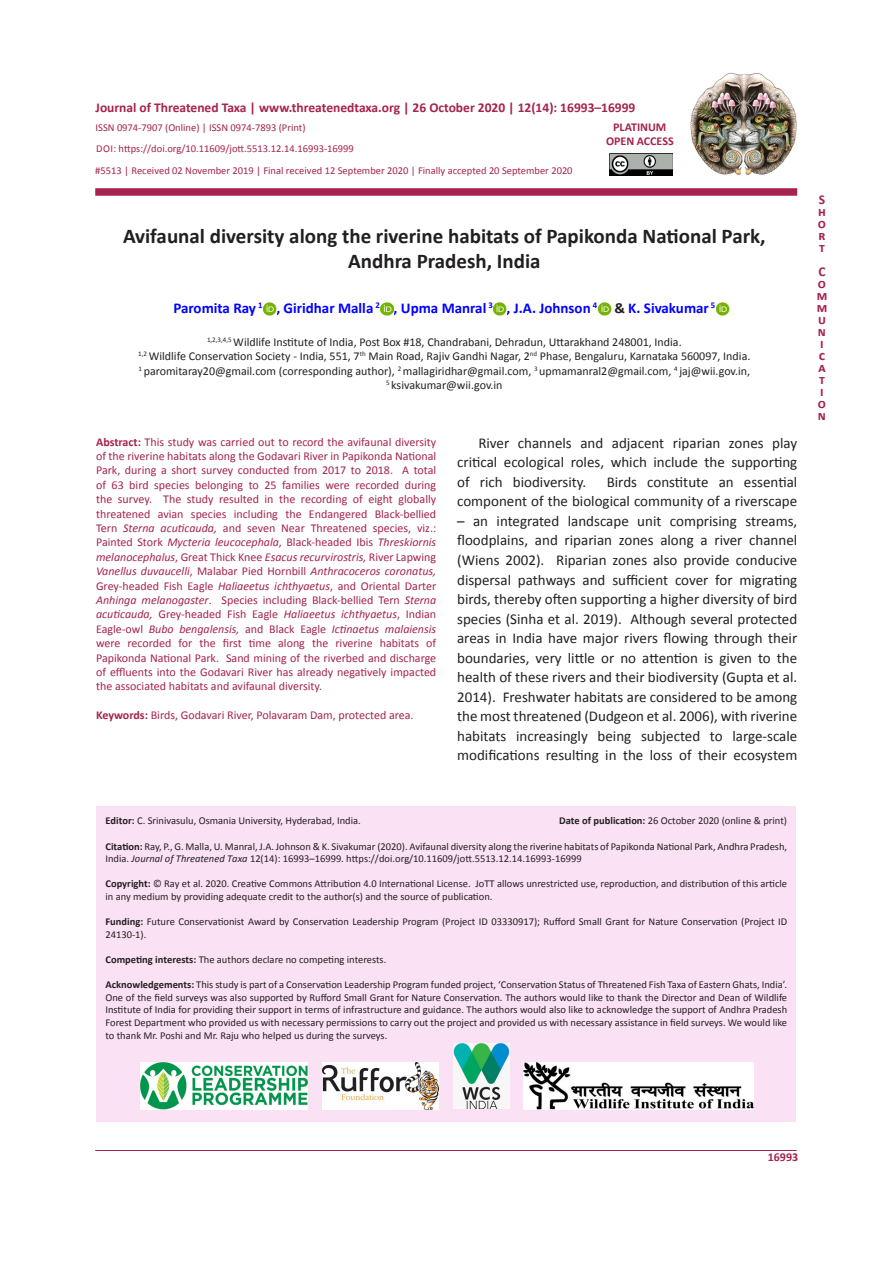
<style>
.page{position:relative;width:893px;height:1263px;background:#fff}
.page>*{position:absolute;margin:0;border:0;box-sizing:border-box;transform-origin:0 0}
.t1{font:700 21px/25.2px "Calibri";color:#231f20;text-align:center}
.t2{font:15px/19.5px "Calibri";color:#231f20;text-align:justify}
.t3{font:15px/19.5px "Calibri 2";color:#231f20;text-align:right}
.t4{font:700 15px "Calibri";color:#00f}
.t5{font:700 13.5px "Calibri";color:#a5234c}
.t6{font:13.5px "Calibri Bold 2";color:#a5234c}
.t7{font:12px/14.4px "Calibri";color:#a5234c;text-align:justify}
.t8{font:12px "Calibri";color:#231f20}
.t9{font:12px "Calibri 2";color:#231f20}
.jott_notes_citation{font:700 12px "Calibri";color:#a5234c}
.t10{font:12px "Calibri Bold 2";color:#a5234c}
.jott_notes_citation-2{font:10.5px/12.6px "Calibri";color:#231f20}
.Body{font:10.5px/12.6px "Calibri";color:#231f20}
.jott_notes_citation-3{font:10.5px "Calibri";color:#a5234c}
.t11{font:10.5px "Calibri 2";color:#231f20}
.s1{font-family:"Calibri 2"}
.s2{font-family:"Calibri Bold 2";font-weight:400;color:#231f20}
.s3{font-family:"Calibri"}
.s4{font-weight:700}
.s5{font-style:italic}
.s6{font-family:"Calibri Italic 2"}
.s7{font-family:"Calibri Bold 2"}
.s8{font-family:"Calibri";font-weight:700}
</style>
<div class="page">
<div style="left:96px;top:807px;width:700px;height:315px;background:#fbe1f4"></div>
<img style="left:690px;top:72px;width:107px;height:103px">
<img style="left:609px;top:154px;width:63px;height:22px">
<svg style="left:263px;top:303px;width:13px;height:13px"></svg>
<img style="left:380px;top:303px;width:14px;height:13px">
<svg style="left:493px;top:303px;width:13px;height:13px"></svg>
<svg style="left:598px;top:303px;width:13px;height:13px"></svg>
<svg style="left:716px;top:303px;width:13px;height:13px"></svg>
<hr style="left:95px;top:1150px;width:702px;height:1px;background:#a5234c">
<div style="left:95px;top:188px;width:702px;height:8px;background:#a5234c"></div>
<img style="left:140px;top:1062px;width:168px;height:47px">
<img style="left:323px;top:1062px;width:116px;height:47px">
<img style="left:454px;top:1043px;width:55px;height:66px">
<img style="left:524px;top:1062px;width:229px;height:48px">
<p class="t5" style="left:96px;top:99px;width:541px">Journal of Threatened Taxa | www.threatenedtaxa.org | 26 October 2020 | 12(14): 16993–16999</p>
<p class="jott_notes_citation-3" style="left:96px;top:121px;width:211px">ISSN 0974-7907 (Online) | ISSN 0974-7893 (Print)</p>
<p class="jott_notes_citation-3" style="left:96px;top:142px;width:259px">DOI<span class="s1">:</span> https://doi.org/10.11609/jott.<span class="s1">5513.12.14.16993-16999</span></p>
<p class="jott_notes_citation-3" style="left:95px;top:164px;width:479px">#5513 | Received 02 November 2019 | Final received 12 September 2020 | Finally accepted 20 September 2020</p>
<p class="jott_notes_citation" style="left:613px;top:119px;width:55px">PLATINUM</p>
<p class="jott_notes_citation" style="left:606px;top:133px;width:69px">OPEN ACCESS</p>
<p class="t1" style="left:123px;top:223px;width:644px">Avifaunal diversity along the riverine habitats of Papikonda National Park,<br>Andhra Pradesh, India</p>
<p class="t4" style="left:173px;top:299px;width:543px">Paromita Ray <sup>1</sup> , Giridhar Malla <sup>2</sup> , Upma Manral <sup>3</sup> , J.A. Johnson <sup>4</sup> <span class="s2">&amp;</span> K. Sivakumar <sup>5</sup></p>
<p class="t8" style="left:207px;top:334px;width:476px"><sup>1,2,3,4,5</sup> Wildlife Institute of India, Post Box #18, Chandrabani, Dehradun, Uttarakhand 248001, India.</p>
<p class="t8" style="left:138px;top:349px;width:614px"><sup>1,2</sup> Wildlife Conservation Society - India, 551, 7<sup>th</sup> Main Road, Rajiv Gandhi Nagar, 2<sup>nd</sup> Phase, Bengaluru, Karnataka 560097, India.</p>
<p class="t9" style="left:139px;top:363px;width:613px"><sup>1</sup> paromitaray20@gmail.com (corresponding author), <sup>2</sup> mallagiridhar@gmail.com, <sup>3</sup> upmamanral2@gmail.com, <sup>4</sup> <span class="s3">jaj@wii.gov.in,</span></p>
<p class="t8" style="left:386px;top:377px;width:118px"><sup>5</sup> ksivakumar@wii.gov.in</p>
<p class="t7" style="left:96px;top:434px;width:342px"><span class="s4">Abstract:</span> This study was carried out to record the avifaunal diversity of the riverine habitats along the Godavari River in Papikonda National Park, during a short survey conducted from 2017 to 2018. A total of 63 bird species belonging to 25 families were recorded during the survey. The study resulted in the recording of eight globally threatened avian species including the Endangered Black-bellied Tern <span class="s5">Sterna acuticauda,</span> and seven Near Threatened species, viz.:<br><span class="s1">Painted Stork</span> <span class="s6">Mycteria leucocephala</span>, Black-headed Ibis <span class="s6">Threskiornis melanocephalus</span>, Great Thick Knee <span class="s5">Esacus recurvirostris,</span> River Lapwing <span class="s6">Vanellus duvaucelli</span><span class="s1">, Malabar Pied Hornbill</span> <span class="s5">Anthracoceros coronatus, </span>Grey-headed Fish Eagle <span class="s6">Haliaeetus ichthyaetus</span>, and Oriental Darter <span class="s6">Anhinga melanogaster</span>. Species including Black-bellied Tern <span class="s6">Sterna </span><span class="s5">acuticauda,</span> Grey-headed Fish Eagle <span class="s6">Haliaeetus ichthyaetus</span><span class="s1">, Indian </span>Eagle-owl <span class="s5">Bubo bengalensis,</span> and Black Eagle <span class="s5">Ictinaetus malaiensis </span>were recorded for the first time along the riverine habitats of Papikonda National Park. Sand mining of the riverbed and discharge of effluents into the Godavari River has already negatively impacted <span class="s1">the associated habitats and avifaunal diversity.</span></p>
<p class="t7" style="left:96px;top:708px;width:319px"><span class="s4">Keywords:</span> Birds, Godavari River, Polavaram Dam, protected area.</p>
<p class="t2" style="left:457px;top:433px;width:342px;text-indent:21px">River channels and adjacent riparian zones play critical ecological roles, which include the supporting of rich biodiversity.</p>
<p class="t3" style="left:457px;top:472px;width:342px"><span class="s3">Birds constitute an essential<br></span>component of the biological community of a riverscape</p>
<p class="t2" style="left:457px;top:511px;width:342px"><span class="s1">– an integrated landscape unit comprising streams, </span>floodplains, and riparian zones along a river channel (Wiens 2002). Riparian zones also provide conducive dispersal pathways and sufficient cover for migrating birds, thereby often supporting a higher diversity of bird <span class="s1">species (Sinha et al. 2019). Although several protected </span>areas in India have major rivers flowing through their boundaries, very little or no attention is given to the <span class="s1">health of these rivers and their biodiversity (Gupta et al.<br></span>2014). Freshwater habitats are considered to be among the most threatened (Dudgeon et al. 2006), with riverine habitats increasingly being subjected to large-scale modifications resulting in the loss of their ecosystem</p>
<p class="t5" style="left:819px;top:191px;width:8px">S</p>
<p class="t5" style="left:818px;top:203px;width:9px">h</p>
<p class="t5" style="left:818px;top:215px;width:10px">o</p>
<p class="t5" style="left:818px;top:227px;width:8px">r</p>
<p class="t5" style="left:819px;top:239px;width:7px">t</p>
<p class="t6" style="left:818px;top:263px;width:9px">C</p>
<p class="t5" style="left:818px;top:275px;width:10px">o</p>
<p class="t5" style="left:817px;top:287px;width:12px">m</p>
<p class="t5" style="left:817px;top:299px;width:12px">m</p>
<p class="t5" style="left:818px;top:311px;width:9px">u</p>
<p class="t5" style="left:818px;top:323px;width:10px">n</p>
<p class="t5" style="left:820px;top:335px;width:5px">i</p>
<p class="t5" style="left:819px;top:347px;width:8px">c</p>
<p class="t5" style="left:818px;top:359px;width:9px">a</p>
<p class="t5" style="left:819px;top:371px;width:7px">t</p>
<p class="t5" style="left:820px;top:383px;width:5px">i</p>
<p class="t5" style="left:818px;top:395px;width:10px">o</p>
<p class="t5" style="left:818px;top:407px;width:10px">n</p>
<p class="t11" style="left:105px;top:814px;width:257px"><span class="s7">Editor:</span> C. Srinivasulu, Osmania University, Hyderabad, India.</p>
<p class="t11" style="left:559px;top:814px;width:230px"><span class="s8">Date of publication:</span> 26 October 2020 (online &amp; print)</p>
<p class="jott_notes_citation-2" style="left:105px;top:840px;width:683px"><span class="s4">Citation:</span> <span class="s1">Ray, P., G. Malla, U. Manral, J.A. Johnson &amp; K. Sivakumar (2020).</span> Avifaunal diversity along the riverine habitats of Papikonda National Park, Andhra Pradesh,<br><span class="s1">India.</span> <span class="s6">Journal of Threatened Taxa</span> <span class="s1">12(14): 16993–16999.</span> https://doi.org/10.11609/jott.<span class="s1">5513.12.14.16993-16999</span></p>
<p class="jott_notes_citation-2" style="left:105px;top:878px;width:683px"><span class="s7">Copyright:</span> <span class="s1">© Ray et al. 2020</span>. Creative Commons Attribution 4.0 International License. JoTT allows unrestricted use, reproduction, and distribution of this article in any medium by providing adequate credit to the author(s) and the source of publication.</p>
<p class="Body" style="left:105px;top:915px;width:683px"><span class="s4">Funding:</span> Future Conservationist Award by Conservation Leadership Program (Project ID 03330917); Rufford Small Grant for Nature Conservation (Project ID<br><span class="s1">24130-1).</span></p>
<p class="Body" style="left:105px;top:953px;width:282px"><span class="s4">Competing interests:</span> The authors declare no competing interests.</p>
<p class="jott_notes_citation-2" style="left:105px;top:978px;width:683px;text-align:justify"><span class="s4">Acknowledgements:</span> This study is part of a Conservation Leadership Program funded project, ‘Conservation Status of Threatened Fish Taxa of Eastern Ghats, India’.<br>One of the field surveys was also supported by Rufford Small Grant for Nature Conservation. The authors would like to thank the Director and Dean of Wildlife Institute of India for providing their support in terms of infrastructure and guidance. The authors would also like to acknowledge the support of Andhra Pradesh Forest Department who provided us with necessary permissions to carry out the project and provided us with necessary assistance in field surveys. We would like to thank Mr. Poshi and Mr. Raju who helped us during the surveys.</p>
<p class="t10" style="left:768px;top:1149px;width:32px">16993</p>
</div>
